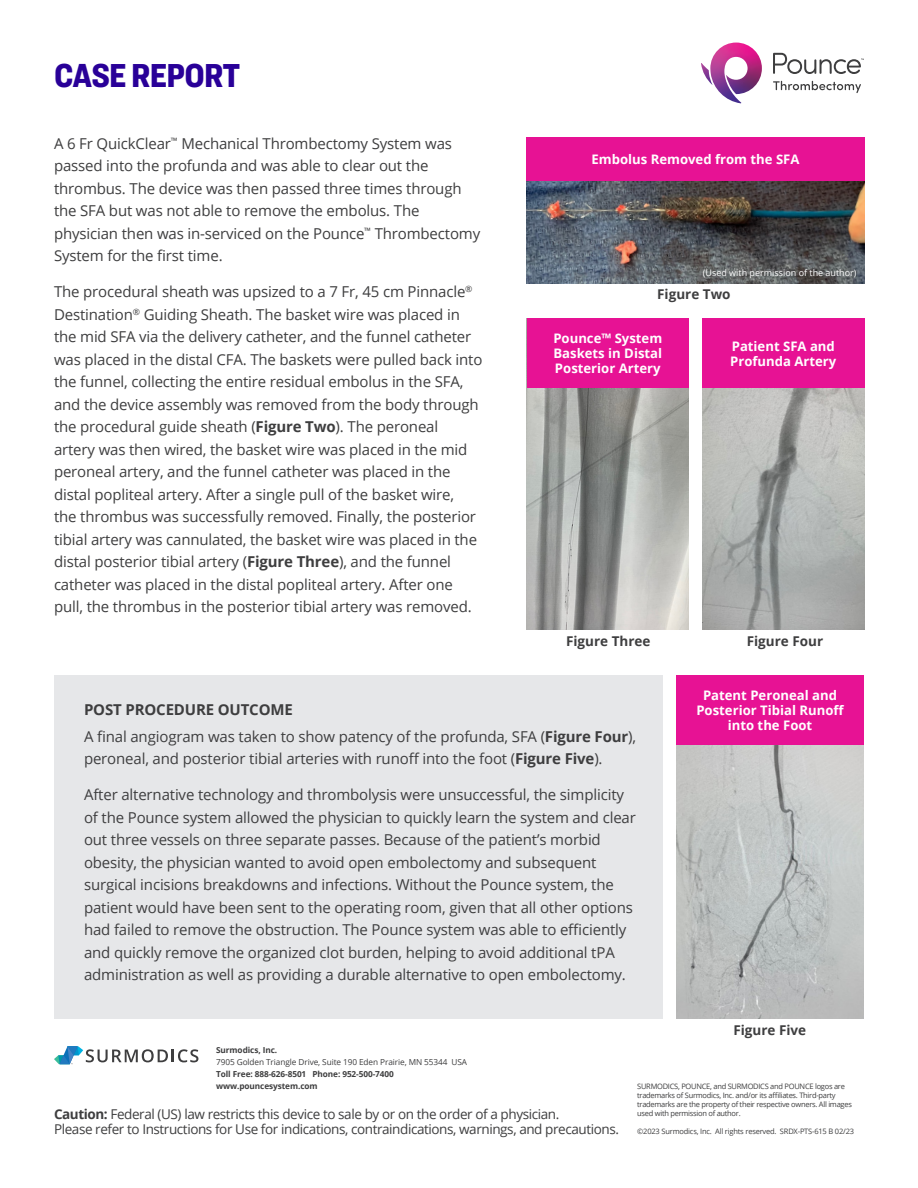
<style>
.page{position:relative;width:918px;height:1188px;background:#fff}
.page>*{position:absolute;margin:0;border:0;box-sizing:border-box;transform-origin:0 0}
.Body_text{font:900 34.5px "Ringside Condensed";letter-spacing:-.02em;color:#290098}
.Body_text-2{font:15px/22.5px "Open Sans";letter-spacing:-.01em;color:#3e3e3f}
.Section_Header{font:700 15px "Open Sans";letter-spacing:-.01em;color:#3e3e3f}
.t1{font:13.5px/15px "Open Sans";letter-spacing:-.03em;color:#3e3e3f}
.Photo_Titles{font:700 13.5px "Open Sans";color:#3e3e3f}
.Photo_Titles-2{font:700 13.2px/15px "Open Sans";color:#fff;text-align:justify}
.Photo_Titles-3{font:9px "Open Sans";color:#fff}
.Footer_Text{font:700 8.25px "Open Sans";letter-spacing:-.01em;color:#3e3e3f}
.Footer_Text-2{font:8.25px "Open Sans";letter-spacing:-.01em;color:#3e3e3f}
.ref{font:7.5px/9px "Open Sans";letter-spacing:-.035em;color:#3e3e3f}
.s1{font-weight:700}
</style>
<div class="page">
<svg style="left:701px;top:43px;width:61px;height:60px"></svg>
<svg style="left:773px;top:81px;width:88px;height:12px"></svg>
<svg style="left:773px;top:53px;width:91px;height:21px"></svg>
<svg style="left:54px;top:1046px;width:144px;height:18px"></svg>
<div style="left:54px;top:675px;width:608px;height:343px;background:#e6e7e9"></div>
<img style="left:676px;top:744px;width:188px;height:275px">
<img style="left:526px;top:180px;width:339px;height:104px">
<div style="left:526px;top:137px;width:339px;height:43px;background:#e71294"></div>
<img style="left:527px;top:388px;width:162px;height:242px">
<img style="left:702px;top:388px;width:162px;height:242px">
<div style="left:527px;top:319px;width:162px;height:69px;background:#e71294"></div>
<div style="left:702px;top:319px;width:162px;height:69px;background:#e71294"></div>
<div style="left:676px;top:675px;width:188px;height:69px;background:#e71294"></div>
<p class="Body_text" style="left:54px;top:50px;width:188px">CASE REPORT</p>
<p class="Body_text-2" style="left:54px;top:132px;width:428px">A 6 Fr QuickClear<sup>™</sup> Mechanical Thrombectomy System was passed into the profunda and was able to clear out the thrombus. The device was then passed three times through the SFA but was not able to remove the embolus. The physician then was in-serviced on the Pounce<sup>™</sup> Thrombectomy System for the first time.</p>
<p class="Body_text-2" style="left:54px;top:280px;width:430px">The procedural sheath was upsized to a 7 Fr, 45 cm Pinnacle<sup>® </sup>Destination<sup>®</sup> Guiding Sheath. The basket wire was placed in the mid SFA via the delivery catheter, and the funnel catheter was placed in the distal CFA. The baskets were pulled back into the funnel, collecting the entire residual embolus in the SFA, and the device assembly was removed from the body through the procedural guide sheath (<span class="s1">Figure Two</span>). The peroneal artery was then wired, the basket wire was placed in the mid peroneal artery, and the funnel catheter was placed in the distal popliteal artery. After a single pull of the basket wire,<br>the thrombus was successfully removed. Finally, the posterior tibial artery was cannulated, the basket wire was placed in the distal posterior tibial artery (<span class="s1">Figure Three</span>), and the funnel catheter was placed in the distal popliteal artery. After one pull, the thrombus in the posterior tibial artery was removed.</p>
<p class="Photo_Titles-2" style="left:591px;top:151px;width:210px">Embolus Removed from the SFA</p>
<p class="Photo_Titles-3" style="left:703px;top:267px;width:155px">(Used with permission of the author)</p>
<p class="Photo_Titles" style="left:657px;top:285px;width:75px">Figure Two</p>
<p class="Photo_Titles-2" style="left:553px;top:331px;width:110px">Pounce™ System Baskets in Distal Posterior Artery</p>
<p class="Photo_Titles-2" style="left:730px;top:338px;width:108px">Patient SFA and<br>Profunda Artery</p>
<p class="Photo_Titles" style="left:566px;top:631px;width:86px">Figure Three</p>
<p class="Photo_Titles" style="left:747px;top:631px;width:78px">Figure Four</p>
<p class="Section_Header" style="left:84px;top:699px;width:210px">POST PROCEDURE OUTCOME</p>
<p class="Body_text-2" style="left:84px;top:725px;width:554px">A final angiogram was taken to show patency of the profunda, SFA (<span class="s1">Figure Four</span>), peroneal, and posterior tibial arteries with runoff into the foot (<span class="s1">Figure Five</span>).</p>
<p class="Body_text-2" style="left:84px;top:783px;width:553px">After alternative technology and thrombolysis were unsuccessful, the simplicity of the Pounce system allowed the physician to quickly learn the system and clear out three vessels on three separate passes. Because of the patient’s morbid obesity, the physician wanted to avoid open embolectomy and subsequent surgical incisions breakdowns and infections. Without the Pounce system, the patient would have been sent to the operating room, given that all other options had failed to remove the obstruction. The Pounce system was able to efficiently and quickly remove the organized clot burden, helping to avoid additional tPA administration as well as providing a durable alternative to open embolectomy.</p>
<p class="Photo_Titles-2" style="left:696px;top:687px;width:149px;text-align:center">Patent Peroneal and<br>Posterior Tibial Runoff into the Foot</p>
<p class="Photo_Titles" style="left:733px;top:1021px;width:74px">Figure Five</p>
<p class="Footer_Text" style="left:216px;top:1044px;width:63px">Surmodics, Inc.</p>
<p class="Footer_Text-2" style="left:216px;top:1056px;width:253px">7905 Golden Triangle Drive, Suite 190 Eden Prairie, MN 55344 USA</p>
<p class="Footer_Text" style="left:216px;top:1068px;width:179px">Toll Free: 888-626-8501 Phone: 952-500-7400</p>
<p class="Footer_Text" style="left:216px;top:1080px;width:103px">www.pouncesystem.com</p>
<p class="t1" style="left:54px;top:1106px;width:567px"><span class="s1">Caution:</span> Federal (US) law restricts this device to sale by or on the order of a physician.<br>Please refer to Instructions for Use for indications, contraindications, warnings, and precautions.</p>
<p class="ref" style="left:637px;top:1082px;width:216px">SURMODICS, POUNCE, and SURMODICS and POUNCE logos are trademarks of Surmodics, Inc. and/or its affiliates. Third-party trademarks are the property of their respective owners. All images used with permission of author.</p>
<p class="ref" style="left:637px;top:1127px;width:218px">©2023 Surmodics, Inc. All rights reserved. SRDX-PTS-615 B 02/23</p>
</div>
